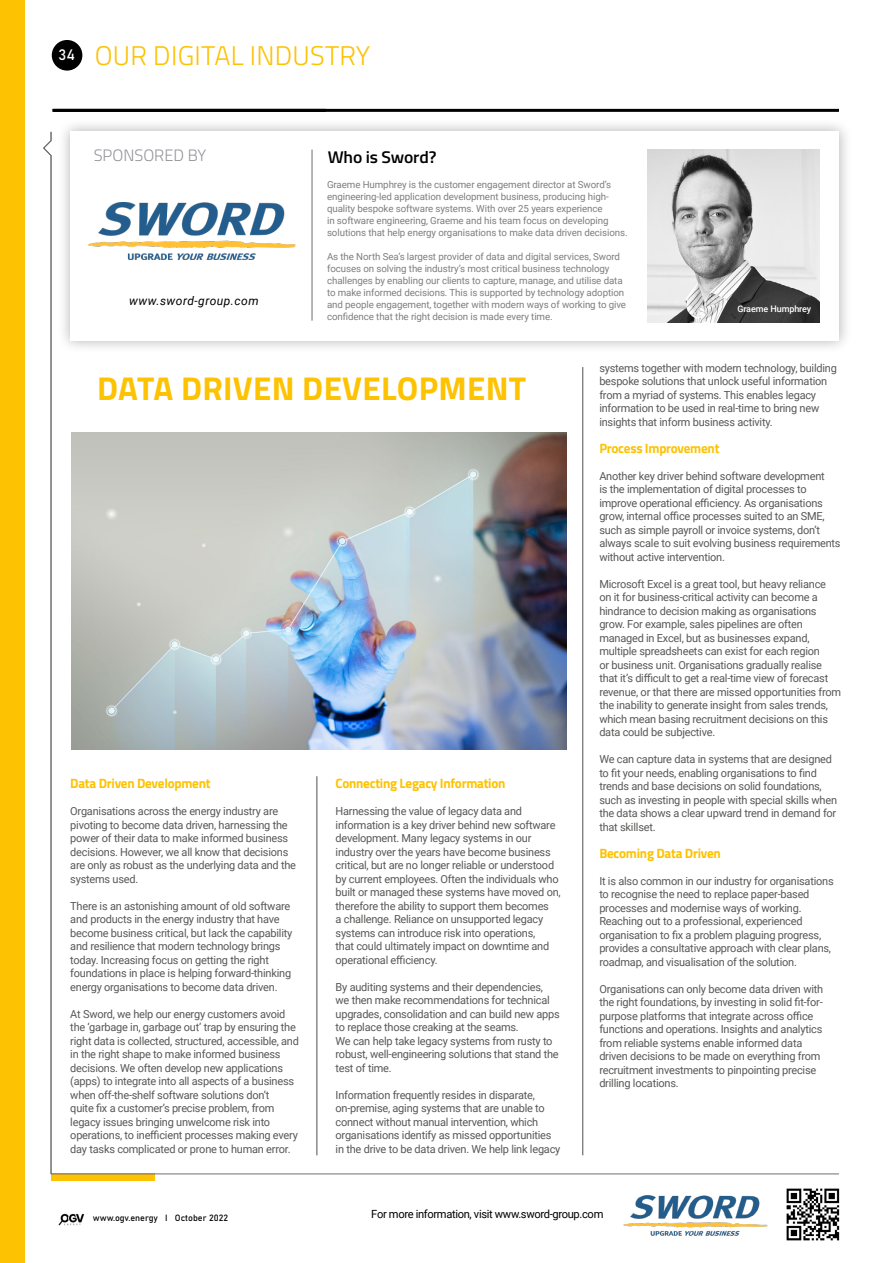
<style>
.page{position:relative;width:893px;height:1263px;background:#fff}
.page>*{position:absolute;margin:0;border:0;box-sizing:border-box;transform-origin:0 0}
.t1{font:700 33px "Titillium Web";letter-spacing:.01em;color:#fdc201}
.t2{font:300 27px "Titillium Web";letter-spacing:.01em;color:#fdc201}
.t3{font:600 16.95px "Titillium Web";letter-spacing:-.01em;color:#000;scale:1.04 1}
.t4{font:300 16.5px "Titillium Web";color:#949599}
.t5{font:15px "Bahnschrift";color:#fff}
.t6{font:700 13.5px "Titillium Web";letter-spacing:-.02em;color:#fdc201}
.t7{font:italic 12px "Roboto";letter-spacing:.04em;color:#000}
.t8{font:11.25px "Roboto";letter-spacing:-.03em;color:#000}
.t9{font:11.1px/13.5px "Roboto";letter-spacing:-.02em;color:#575756}
.t10{font:9.75px/12px "Roboto";letter-spacing:-.01em;color:#7e7e7d}
.t11{font:9px "Bahnschrift";color:#000}
.t12{font:500 9px "Roboto";letter-spacing:-.01em;color:#fff}
</style>
<div class="page">
<hr style="left:52px;top:109px;width:787px;height:3px;background:#000">
<img style="left:786px;top:1188px;width:54px;height:53px">
<hr style="left:317px;top:776px;width:1px;height:379px;background:#000">
<hr style="left:582px;top:367px;width:1px;height:788px;background:#000">
<div style="left:0;top:0;width:24px;height:1263px;background:#fdc201"></div>
<img style="left:72px;top:433px;width:494px;height:316px">
<div style="left:52px;top:40px;width:30px;height:31px;background:#000;border-radius:50%"></div>
<img style="left:59px;top:1213px;width:26px;height:13px">
<div style="left:51px;top:1174px;width:104px;height:7px;background:#fdc201"></div>
<div style="left:57px;top:118px;width:795px;height:236px;background:#000;opacity:.3"></div>
<div style="left:70px;top:131px;width:769px;height:210px;background:#fff"></div>
<hr style="left:312px;top:150px;width:1px;height:171px;background:#706f6f">
<img style="left:88px;top:202px;width:208px;height:58px">
<img style="left:624px;top:1195px;width:144px;height:41px">
<hr style="left:51px;top:1174px;width:788px;height:1px;background:#706f6f">
<svg style="left:43px;top:131px;width:8px;height:1043px"></svg>
<img style="left:647px;top:150px;width:173px;height:172px">
<h3 class="t5" style="left:59px;top:44px;width:18px">34</h3>
<h2 class="t2" style="left:95px;top:36px;width:277px">OUR DIGITAL INDUSTRY</h2>
<h3 class="t4" style="left:94px;top:144px;width:114px">SPONSORED BY</h3>
<p class="t7" style="left:129px;top:293px;width:131px">www.sword-group.com</p>
<h3 class="t3" style="left:328px;top:144px;width:106px">Who is Sword?</h3>
<p class="t10" style="left:327px;top:178px;width:302px">Graeme Humphrey is the customer engagement director at Sword’s engineering-led application development business, producing high&shy;quality bespoke software systems. With over 25 years experience<br>in software engineering, Graeme and his team focus on developing solutions that help energy organisations to make data driven decisions.</p>
<p class="t10" style="left:327px;top:250px;width:301px">As the North Sea’s largest provider of data and digital services, Sword focuses on solving the industry’s most critical business technology challenges by enabling our clients to capture, manage, and utilise data to make informed decisions. This is supported by technology adoption and people engagement, together with modern ways of working to give confidence that the right decision is made every time.</p>
<p class="t12" style="left:737px;top:303px;width:76px">Graeme Humphrey</p>
<h1 class="t1" style="left:97px;top:363px;width:431px">DATA DRIVEN DEVELOPMENT</h1>
<p class="t6" style="left:70px;top:773px;width:142px">Data Driven Development</p>
<p class="t9" style="left:70px;top:804px;width:227px">Organisations across the energy industry are pivoting to become data driven, harnessing the power of their data to make informed business decisions. However, we all know that decisions are only as robust as the underlying data and the systems used.</p>
<p class="t9" style="left:70px;top:899px;width:224px">There is an astonishing amount of old software and products in the energy industry that have become business critical, but lack the capability and resilience that modern technology brings today. Increasing focus on getting the right foundations in place is helping forward-thinking energy organisations to become data driven.</p>
<p class="t9" style="left:70px;top:1007px;width:230px">At Sword, we help our energy customers avoid the ‘garbage in, garbage out’ trap by ensuring the right data is collected, structured, accessible, and in the right shape to make informed business decisions. We often develop new applications (apps) to integrate into all aspects of a business when off-the-shelf software solutions don’t<br>quite fix a customer’s precise problem, from legacy issues bringing unwelcome risk into operations, to inefficient processes making every day tasks complicated or prone to human error.</p>
<p class="t6" style="left:336px;top:773px;width:171px">Connecting Legacy Information</p>
<p class="t9" style="left:336px;top:804px;width:227px">Harnessing the value of legacy data and information is a key driver behind new software development. Many legacy systems in our industry over the years have become business critical, but are no longer reliable or understood by current employees. Often the individuals who built or managed these systems have moved on, therefore the ability to support them becomes<br>a challenge. Reliance on unsupported legacy systems can introduce risk into operations,<br>that could ultimately impact on downtime and operational efficiency.</p>
<p class="t9" style="left:336px;top:980px;width:226px">By auditing systems and their dependencies,<br>we then make recommendations for technical upgrades, consolidation and can build new apps to replace those creaking at the seams.<br>We can help take legacy systems from rusty to robust, well-engineering solutions that stand the test of time.</p>
<p class="t9" style="left:336px;top:1088px;width:226px">Information frequently resides in disparate, on-premise, aging systems that are unable to connect without manual intervention, which organisations identify as missed opportunities in the drive to be data driven. We help link legacy</p>
<p class="t9" style="left:599px;top:361px;width:239px">systems together with modern technology, building bespoke solutions that unlock useful information from a myriad of systems. This enables legacy information to be used in real-time to bring new insights that inform business activity.</p>
<p class="t6" style="left:599px;top:438px;width:122px">Process Improvement</p>
<p class="t9" style="left:599px;top:469px;width:243px">Another key driver behind software development<br>is the implementation of digital processes to improve operational efficiency. As organisations grow, internal office processes suited to an SME, such as simple payroll or invoice systems, don’t always scale to suit evolving business requirements without active intervention.</p>
<p class="t9" style="left:599px;top:577px;width:243px">Microsoft Excel is a great tool, but heavy reliance<br>on it for business-critical activity can become a hindrance to decision making as organisations grow. For example, sales pipelines are often managed in Excel, but as businesses expand, multiple spreadsheets can exist for each region<br>or business unit. Organisations gradually realise that it’s difficult to get a real-time view of forecast revenue, or that there are missed opportunities from the inability to generate insight from sales trends, which mean basing recruitment decisions on this data could be subjective.</p>
<p class="t9" style="left:599px;top:752px;width:239px">We can capture data in systems that are designed to fit your needs, enabling organisations to find trends and base decisions on solid foundations, such as investing in people with special skills when the data shows a clear upward trend in demand for that skillset.</p>
<p class="t6" style="left:599px;top:843px;width:123px">Becoming Data Driven</p>
<p class="t9" style="left:599px;top:874px;width:236px">It is also common in our industry for organisations to recognise the need to replace paper-based processes and modernise ways of working.<br>Reaching out to a professional, experienced organisation to fix a problem plaguing progress, provides a consultative approach with clear plans, roadmap, and visualisation of the solution.</p>
<p class="t9" style="left:599px;top:982px;width:225px">Organisations can only become data driven with the right foundations, by investing in solid fit-for&shy;purpose platforms that integrate across office functions and operations. Insights and analytics from reliable systems enable informed data driven decisions to be made on everything from recruitment investments to pinpointing precise drilling locations.</p>
<p class="t11" style="left:93px;top:1211px;width:137px">www.ogv.energy I October 2022</p>
<p class="t8" style="left:371px;top:1206px;width:234px">For more information, visit www.sword-group.com</p>
</div>
